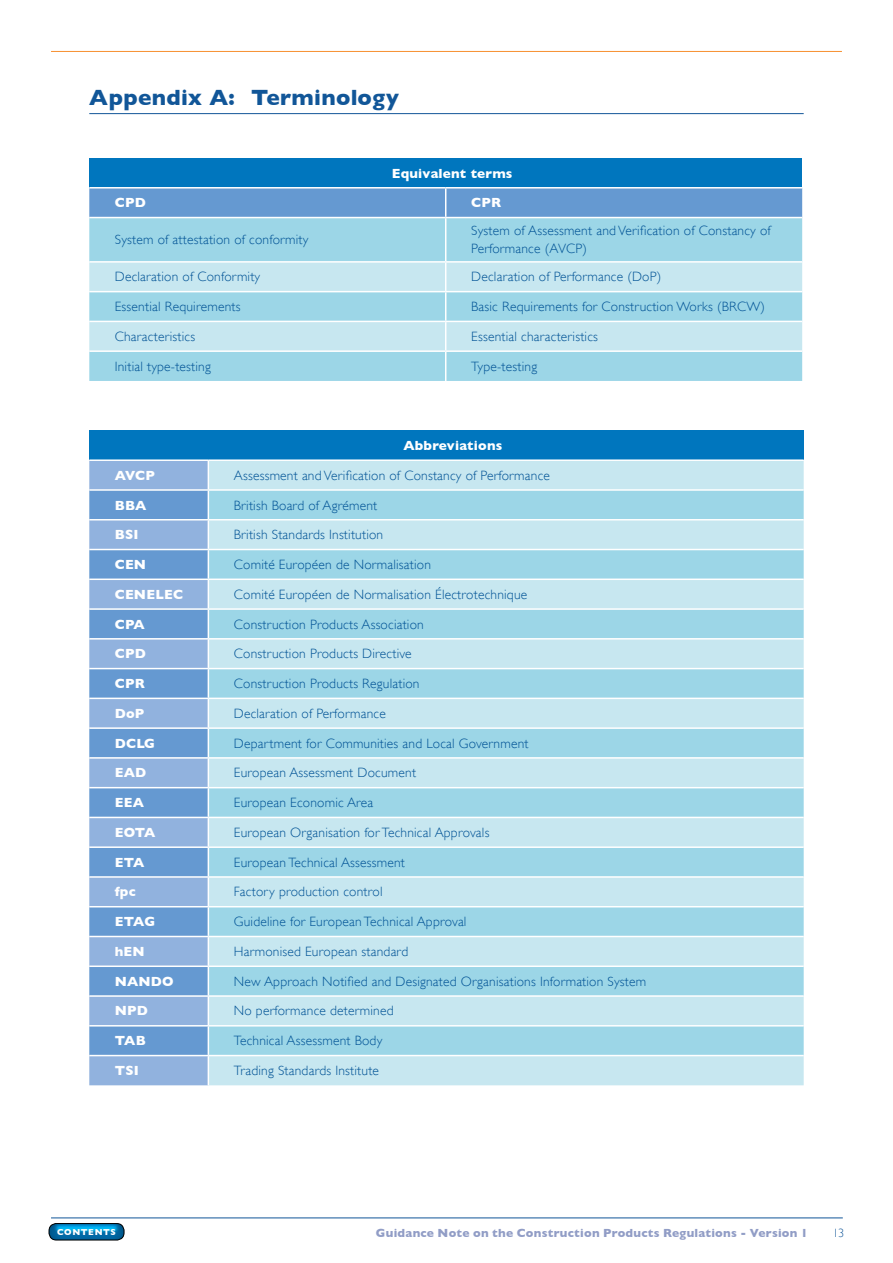
<style>
.page{position:relative;width:893px;height:1263px;background:#fff}
.page>*{position:absolute;margin:0;border:0;box-sizing:border-box;transform-origin:0 0}
.t1{font:700 22.5px "Gill Sans";letter-spacing:.015em;color:#115698}
.t2{font:300 13.5px/18px "Gill Sans";letter-spacing:.015em;color:#005295}
.t3{font:700 13.5px "Gill Sans";letter-spacing:.015em;color:#fff}
.t4{font:700 12px "Gill Sans";letter-spacing:.02em;color:#919dc6}
.t5{font:300 12px "Gill Sans";color:#115698}
.t6{font:700 8.85px "Gill Sans";letter-spacing:.07em;color:#fff}
</style>
<div class="page">
<div style="left:47px;top:1222px;width:78px;height:20px;background:#717275;opacity:.66"></div>
<svg style="left:47px;top:1222px;width:78px;height:12px"></svg>
<div style="left:49px;top:1223px;width:75px;height:17px;border:1px solid #000;border-radius:7px"></div>
<hr style="left:89px;top:113px;width:715px;height:1px;background:#115698">
<div style="left:89px;top:158px;width:713px;height:30px;background:#0076be"></div>
<div style="left:89px;top:218px;width:713px;height:163px;background:#9cd6e7"></div>
<svg style="left:89px;top:263px;width:713px;height:87px;fill:#c7e7f0"></svg>
<svg style="left:89px;top:188px;width:713px;height:29px"></svg>
<hr style="left:445px;top:218px;width:1px;height:43px;background:#fff">
<hr style="left:89px;top:261px;width:357px;height:2px;background:#fff">
<hr style="left:446px;top:261px;width:356px;height:2px;background:#fff">
<hr style="left:89px;top:291px;width:357px;height:1px;background:#fff">
<hr style="left:446px;top:291px;width:356px;height:1px;background:#fff">
<hr style="left:89px;top:321px;width:357px;height:1px;background:#fff">
<hr style="left:446px;top:321px;width:356px;height:1px;background:#fff">
<hr style="left:89px;top:350px;width:357px;height:2px;background:#fff">
<hr style="left:446px;top:350px;width:356px;height:2px;background:#fff">
<svg style="left:445px;top:263px;width:1px;height:118px"></svg>
<hr style="left:89px;top:187px;width:357px;height:1px;background:#fff">
<hr style="left:446px;top:187px;width:356px;height:1px;background:#fff">
<div style="left:89px;top:430px;width:715px;height:30px;background:#0076be"></div>
<div style="left:89px;top:461px;width:119px;height:624px;background:#91b2de"></div>
<div style="left:209px;top:461px;width:595px;height:624px;background:#c7e7f0"></div>
<svg style="left:89px;top:491px;width:119px;height:564px;fill:#6599d1"></svg>
<svg style="left:209px;top:491px;width:595px;height:564px;fill:#9cd6e7"></svg>
<hr style="left:89px;top:489px;width:119px;height:2px;background:#fff">
<hr style="left:208px;top:489px;width:596px;height:2px;background:#fff">
<hr style="left:89px;top:519px;width:119px;height:1px;background:#fff">
<hr style="left:208px;top:519px;width:596px;height:1px;background:#fff">
<hr style="left:89px;top:549px;width:119px;height:1px;background:#fff">
<hr style="left:208px;top:549px;width:596px;height:1px;background:#fff">
<hr style="left:89px;top:578px;width:119px;height:2px;background:#fff">
<hr style="left:208px;top:578px;width:596px;height:2px;background:#fff">
<hr style="left:89px;top:608px;width:119px;height:2px;background:#fff">
<hr style="left:208px;top:608px;width:596px;height:2px;background:#fff">
<hr style="left:89px;top:638px;width:119px;height:1px;background:#fff">
<hr style="left:208px;top:638px;width:596px;height:1px;background:#fff">
<hr style="left:89px;top:668px;width:119px;height:1px;background:#fff">
<hr style="left:208px;top:668px;width:596px;height:1px;background:#fff">
<hr style="left:89px;top:698px;width:119px;height:1px;background:#fff">
<hr style="left:208px;top:698px;width:596px;height:1px;background:#fff">
<hr style="left:89px;top:727px;width:119px;height:2px;background:#fff">
<hr style="left:208px;top:727px;width:596px;height:2px;background:#fff">
<hr style="left:89px;top:757px;width:119px;height:2px;background:#fff">
<hr style="left:208px;top:757px;width:596px;height:2px;background:#fff">
<hr style="left:89px;top:787px;width:119px;height:1px;background:#fff">
<hr style="left:208px;top:787px;width:596px;height:1px;background:#fff">
<hr style="left:89px;top:817px;width:119px;height:1px;background:#fff">
<hr style="left:208px;top:817px;width:596px;height:1px;background:#fff">
<hr style="left:89px;top:846px;width:119px;height:2px;background:#fff">
<hr style="left:208px;top:846px;width:596px;height:2px;background:#fff">
<hr style="left:89px;top:876px;width:119px;height:2px;background:#fff">
<hr style="left:208px;top:876px;width:596px;height:2px;background:#fff">
<hr style="left:89px;top:906px;width:119px;height:1px;background:#fff">
<hr style="left:208px;top:906px;width:596px;height:1px;background:#fff">
<hr style="left:89px;top:936px;width:119px;height:1px;background:#fff">
<hr style="left:208px;top:936px;width:596px;height:1px;background:#fff">
<hr style="left:89px;top:965px;width:119px;height:2px;background:#fff">
<hr style="left:208px;top:965px;width:596px;height:2px;background:#fff">
<hr style="left:89px;top:995px;width:119px;height:2px;background:#fff">
<hr style="left:208px;top:995px;width:596px;height:2px;background:#fff">
<hr style="left:89px;top:1025px;width:119px;height:1px;background:#fff">
<hr style="left:208px;top:1025px;width:596px;height:1px;background:#fff">
<hr style="left:89px;top:1055px;width:119px;height:1px;background:#fff">
<hr style="left:208px;top:1055px;width:596px;height:1px;background:#fff">
<svg style="left:208px;top:489px;width:1px;height:568px"></svg>
<hr style="left:89px;top:459px;width:119px;height:2px;background:#fff">
<hr style="left:208px;top:459px;width:596px;height:2px;background:#fff">
<hr style="left:51px;top:51px;width:791px;height:1px;background:#f79030">
<hr style="left:51px;top:1217px;width:792px;height:1px;background:#115698">
<h1 class="t1" style="left:89px;top:84px;width:311px">Appendix A: Terminology</h1>
<p class="t3" style="left:392px;top:165px;width:122px">Equivalent terms</p>
<p class="t3" style="left:115px;top:195px;width:32px">CPD</p>
<p class="t3" style="left:471px;top:195px;width:31px">CPR</p>
<p class="t2" style="left:115px;top:231px;width:195px">System of attestation of conformity</p>
<p class="t2" style="left:471px;top:222px;width:301px">System of Assessment and Verification of Constancy of<br>Performance (AVCP)</p>
<p class="t2" style="left:115px;top:268px;width:147px">Declaration of Conformity</p>
<p class="t2" style="left:471px;top:268px;width:192px">Declaration of Performance (DoP)</p>
<p class="t2" style="left:115px;top:298px;width:127px">Essential Requirements</p>
<p class="t2" style="left:471px;top:298px;width:295px">Basic Requirements for Construction Works (BRCW)</p>
<p class="t2" style="left:115px;top:327px;width:82px">Characteristics</p>
<p class="t2" style="left:471px;top:327px;width:128px">Essential characteristics</p>
<p class="t2" style="left:115px;top:357px;width:98px">Initial type-testing</p>
<p class="t2" style="left:471px;top:357px;width:67px">Type-testing</p>
<p class="t3" style="left:403px;top:437px;width:100px">Abbreviations</p>
<p class="t3" style="left:115px;top:467px;width:42px">AVCP</p>
<p class="t2" style="left:234px;top:466px;width:318px">Assessment and Verification of Constancy of Performance</p>
<p class="t3" style="left:115px;top:497px;width:33px">BBA</p>
<p class="t2" style="left:234px;top:496px;width:145px">British Board of Agrément</p>
<p class="t3" style="left:115px;top:527px;width:25px">BSI</p>
<p class="t2" style="left:234px;top:526px;width:151px">British Standards Institution</p>
<p class="t3" style="left:115px;top:556px;width:33px">CEN</p>
<p class="t2" style="left:234px;top:555px;width:199px">Comité Européen de Normalisation</p>
<p class="t3" style="left:115px;top:586px;width:70px">CENELEC</p>
<p class="t2" style="left:234px;top:585px;width:295px">Comité Européen de Normalisation Électrotechnique</p>
<p class="t3" style="left:115px;top:616px;width:31px">CPA</p>
<p class="t2" style="left:234px;top:615px;width:191px">Construction Products Association</p>
<p class="t3" style="left:115px;top:646px;width:32px">CPD</p>
<p class="t2" style="left:234px;top:645px;width:179px">Construction Products Directive</p>
<p class="t3" style="left:115px;top:675px;width:31px">CPR</p>
<p class="t2" style="left:234px;top:674px;width:187px">Construction Products Regulation</p>
<p class="t3" style="left:115px;top:705px;width:31px">DoP</p>
<p class="t2" style="left:234px;top:704px;width:153px">Declaration of Performance</p>
<p class="t3" style="left:115px;top:735px;width:42px">DCLG</p>
<p class="t2" style="left:234px;top:734px;width:296px">Department for Communities and Local Government</p>
<p class="t3" style="left:115px;top:765px;width:33px">EAD</p>
<p class="t2" style="left:234px;top:764px;width:184px">European Assessment Document</p>
<p class="t3" style="left:115px;top:795px;width:31px">EEA</p>
<p class="t2" style="left:234px;top:793px;width:141px">European Economic Area</p>
<p class="t3" style="left:115px;top:824px;width:42px">EOTA</p>
<p class="t2" style="left:234px;top:823px;width:257px">European Organisation for Technical Approvals</p>
<p class="t3" style="left:115px;top:854px;width:31px">ETA</p>
<p class="t2" style="left:234px;top:853px;width:173px">European Technical Assessment</p>
<p class="t3" style="left:115px;top:884px;width:22px">fpc</p>
<p class="t2" style="left:234px;top:883px;width:150px">Factory production control</p>
<p class="t3" style="left:115px;top:914px;width:42px">ETAG</p>
<p class="t2" style="left:234px;top:913px;width:234px">Guideline for European Technical Approval</p>
<p class="t3" style="left:115px;top:943px;width:31px">hEN</p>
<p class="t2" style="left:234px;top:942px;width:176px">Harmonised European standard</p>
<p class="t3" style="left:115px;top:973px;width:60px">NANDO</p>
<p class="t2" style="left:234px;top:972px;width:414px">New Approach Notified and Designated Organisations Information System</p>
<p class="t3" style="left:115px;top:1003px;width:35px">NPD</p>
<p class="t2" style="left:234px;top:1002px;width:161px">No performance determined</p>
<p class="t3" style="left:115px;top:1033px;width:32px">TAB</p>
<p class="t2" style="left:234px;top:1032px;width:150px">Technical Assessment Body</p>
<p class="t3" style="left:115px;top:1062px;width:26px">TSI</p>
<p class="t2" style="left:234px;top:1061px;width:147px">Trading Standards Institute</p>
<p class="t6" style="left:57px;top:1226px;width:60px">CONTENTS</p>
<p class="t4" style="left:376px;top:1226px;width:434px">Guidance Note on the Construction Products Regulations - Version 1</p>
<p class="t5" style="left:833px;top:1226px;width:13px">13</p>
</div>
